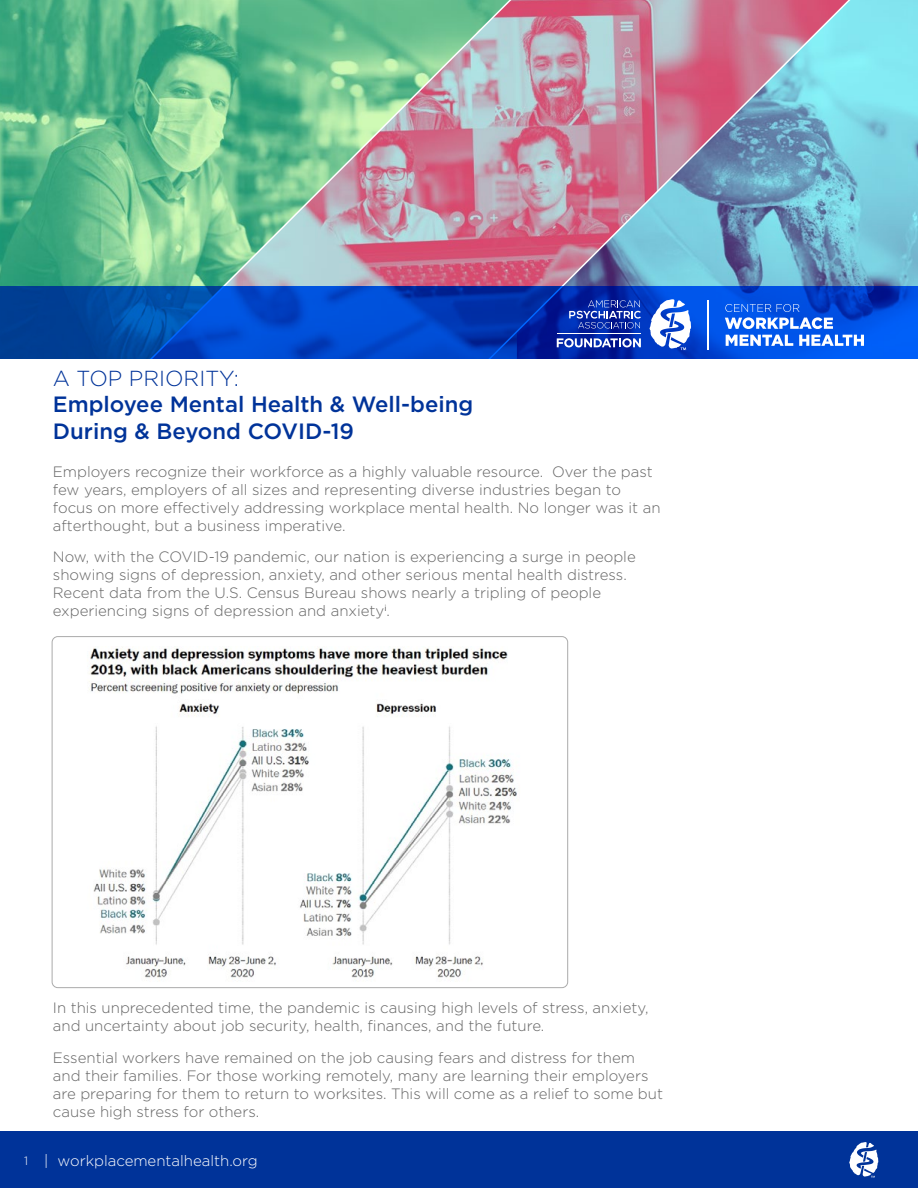
<style>
.page{position:relative;width:918px;height:1188px;background:#fff}
.page>*{position:absolute;margin:0;border:0;box-sizing:border-box;transform-origin:0 0}
.t1{font:500 22.2px/26.5px "Gotham";color:#039}
.t2{font:300 21.75px "Gotham";color:#039}
.t3{font:300 15px/18px "Gotham";color:#646464}
.t4{font:300 15px "Gotham";color:#fff}
.s1{font-size:12px}
</style>
<div class="page">
<div style="left:0;top:1132px;width:918px;height:56px;background:#039"></div>
<svg style="left:849px;top:1142px;width:29px;height:36px"></svg>
<img style="left:0;top:0;width:142px;height:287px">
<svg style="left:142px;top:0;width:342px;height:287px;background:#8eb59a"></svg>
<svg style="left:484px;top:0;width:434px;height:287px;background:#a09eb4"></svg>
<svg style="left:0;top:287px;width:918px;height:72px;background:#0043bf"></svg>
<hr style="left:708px;top:300px;width:1px;height:49px;background:#fff">
<svg style="left:649px;top:299px;width:42px;height:51px"></svg>
<svg style="left:557px;top:338px;width:84px;height:9px"></svg>
<hr style="left:557px;top:333px;width:84px;height:1px;background:#fff">
<svg style="left:569px;top:300px;width:72px;height:29px;background:#314eb6"></svg>
<svg style="left:726px;top:335px;width:67px;height:11px"></svg>
<svg style="left:799px;top:335px;width:65px;height:11px"></svg>
<svg style="left:725px;top:304px;width:108px;height:25px"></svg>
<img style="left:89px;top:648px;width:428px;height:331px">
<h2 class="t2" style="left:53px;top:364px;width:188px">A TOP PRIORITY:</h2>
<h1 class="t1" style="left:53px;top:391px;width:422px">Employee Mental Health &amp; Well-being<br>During &amp; Beyond COVID-19</h1>
<p class="t3" style="left:53px;top:462px;width:609px">Employers recognize their workforce as a highly valuable resource. Over the past few years, employers of all sizes and representing diverse industries began to focus on more effectively addressing workplace mental health. No longer was it an afterthought, but a business imperative.</p>
<p class="t3" style="left:53px;top:548px;width:584px">Now, with the COVID-19 pandemic, our nation is experiencing a surge in people showing signs of depression, anxiety, and other serious mental health distress.<br>Recent data from the U.S. Census Bureau shows nearly a tripling of people experiencing signs of depression and anxiety<sup>i</sup>.</p>
<p class="t3" style="left:53px;top:998px;width:597px">In this unprecedented time, the pandemic is causing high levels of stress, anxiety, and uncertainty about job security, health, finances, and the future.</p>
<p class="t3" style="left:53px;top:1048px;width:612px">Essential workers have remained on the job causing fears and distress for them and their families. For those working remotely, many are learning their employers are preparing for them to return to worksites. This will come as a relief to some but cause high stress for others.</p>
<p class="t4" style="left:24px;top:1151px;width:235px"><span class="s1">1</span> | workplacementalhealth.org</p>
</div>
